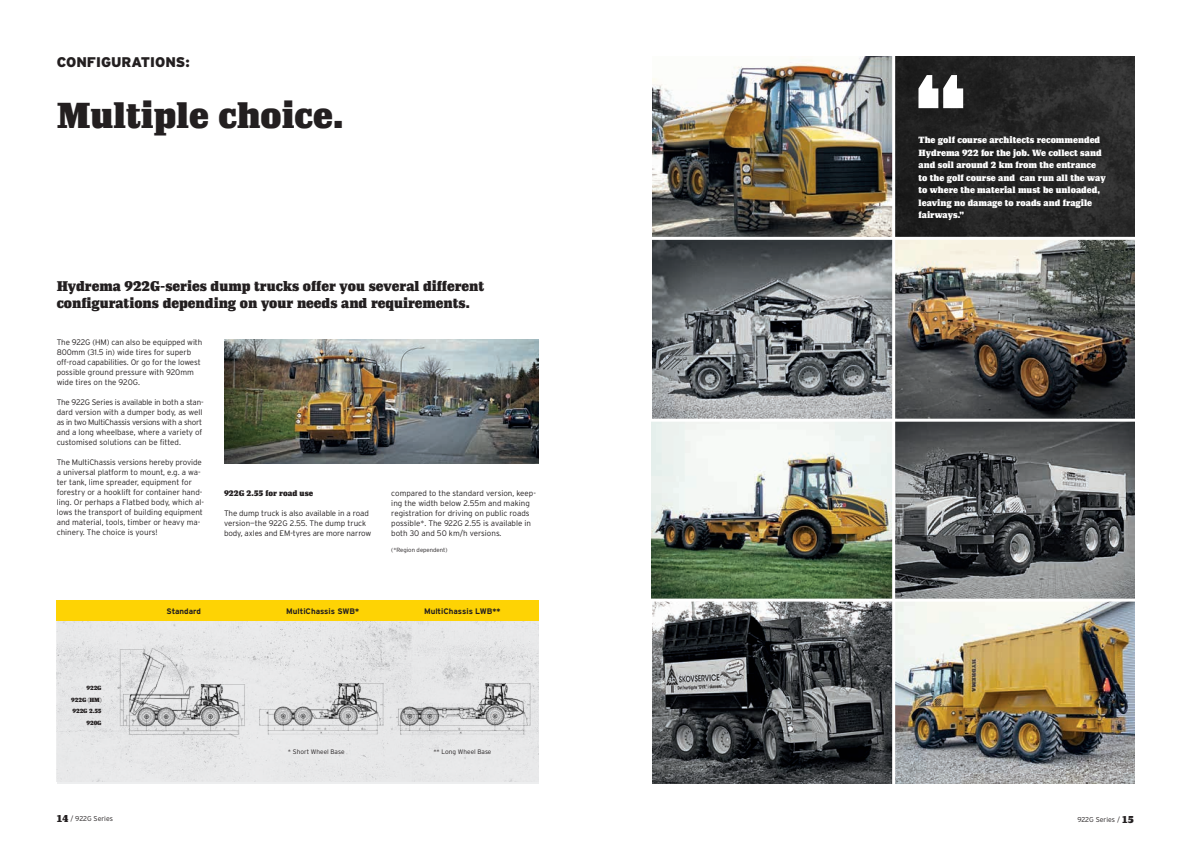
<style>
.page{position:relative;width:1191px;height:842px;background:#fff}
.page>*{position:absolute;margin:0;border:0;box-sizing:border-box;transform-origin:0 0}
.t1{font:100px "Impacto";color:#fff}
.t2{font:36px "Impacto";color:#231f20}
.t3{font:14px/16.8px "Impacto";color:#231f20}
.t4{font:900 14px "Interstate";color:#231f20}
.t5{font:9px/12.5px "Impacto";color:#fff}
.t6{font:300 8px/10px "Interstate";color:#231f20}
.t7{font:300 8px/10px "Interstate";letter-spacing:-.02em;color:#231f20}
.t8{font:700 8px "Interstate";color:#231f20}
.t9{font:8px "Impacto";color:#231f20}
.t10{font:300 7px "Interstate";letter-spacing:-.005em;color:#231f20}
.t11{font:300 6.5px "Interstate";color:#231f20}
.t12{font:6px/11.5px "Impacto";letter-spacing:-.01em;color:#231f20;text-align:right}
.t13{font:300 6px "Interstate";color:#231f20}
.s1{font-family:"Impacto";font-weight:400;font-size:10px}
</style>
<div class="page">
<img style="left:651px;top:57px;width:483px;height:726px">
<hr style="left:634px;top:419px;width:540px;height:3px;background:#fff">
<hr style="left:634px;top:237px;width:540px;height:3px;background:#fff">
<hr style="left:892px;top:37px;width:3px;height:767px;background:#fff">
<div style="left:57px;top:621px;width:481px;height:160px;background:#e7e7e8"></div>
<div style="left:57px;top:601px;width:482px;height:20px;background:#fed304"></div>
<img style="left:117px;top:648px;width:132px;height:88px">
<img style="left:260px;top:681px;width:127px;height:56px">
<img style="left:396px;top:681px;width:141px;height:56px">
<img style="left:224px;top:339px;width:315px;height:124px">
<hr style="left:634px;top:599px;width:540px;height:3px;background:#fff">
<h3 class="t4" style="left:57px;top:54px;width:134px">CONFIGURATIONS:</h3>
<h2 class="t2" style="left:57px;top:94px;width:288px">Multiple choice.</h2>
<h3 class="t3" style="left:57px;top:278px;width:429px">Hydrema 922G-series dump trucks offer you several different configurations depending on your needs and requirements.</h3>
<p class="t6" style="left:57px;top:337px;width:147px">The 922G (HM) can also be equipped with 800mm (31.5 in) wide tires for superb off-road capabilities. Or go for the lowest possible ground pressure with 920mm wide tires on the 920G.</p>
<p class="t7" style="left:57px;top:397px;width:148px">The 922G Series is available in both a stan&shy;dard version with a dumper body, as well as in two MultiChassis versions with a short and a long wheelbase, where a variety of customised solutions can be fitted.</p>
<p class="t6" style="left:57px;top:457px;width:149px">The MultiChassis versions hereby provide a universal platform to mount, e.g. a wa&shy;ter tank, lime spreader, equipment for forestry or a hooklift for container hand&shy;ling. Or perhaps a Flatbed body, which al&shy;lows the transport of building equipment and material, tools, timber or heavy ma&shy;chinery. The choice is yours!</p>
<p class="t6" style="left:391px;top:488px;width:146px">compared to the standard version, keep&shy;ing the width below 2.55m and making registration for driving on public roads possible*. The 922G 2.55 is available in both 30 and 50 km/h versions.</p>
<p class="t13" style="left:391px;top:546px;width:58px">(*Region dependent)</p>
<p class="t9" style="left:224px;top:488px;width:91px">922G 2.55 for road use</p>
<p class="t6" style="left:224px;top:508px;width:149px">The dump truck is also available in a road version—the 922G 2.55. The dump truck body, axles and EM-tyres are more narrow</p>
<p class="t12" style="left:71px;top:682px;width:32px">922G<br>922G (HM)<br>922G 2.55<br>920G</p>
<p class="t8" style="left:166px;top:606px;width:36px">Standard</p>
<p class="t8" style="left:286px;top:607px;width:74px">MultiChassis SWB*</p>
<p class="t8" style="left:424px;top:607px;width:78px">MultiChassis LWB**</p>
<p class="t11" style="left:288px;top:747px;width:58px">* Short Wheel Base</p>
<p class="t11" style="left:433px;top:747px;width:60px">** Long Wheel Base</p>
<h1 class="t1" style="left:914px;top:53px;width:54px">“</h1>
<p class="t5" style="left:918px;top:134px;width:189px">The golf course architects recommended Hydrema 922 for the job. We collect sand and soil around 2 km from the entrance to the golf course and can run all the way to where the material must be unloaded, leaving no damage to roads and fragile fairways.”</p>
<p class="t10" style="left:56px;top:815px;width:58px"><span class="s1">14</span> / 922G Series</p>
<p class="t10" style="left:1077px;top:816px;width:58px">922G Series / <span class="s1">15</span></p>
</div>
